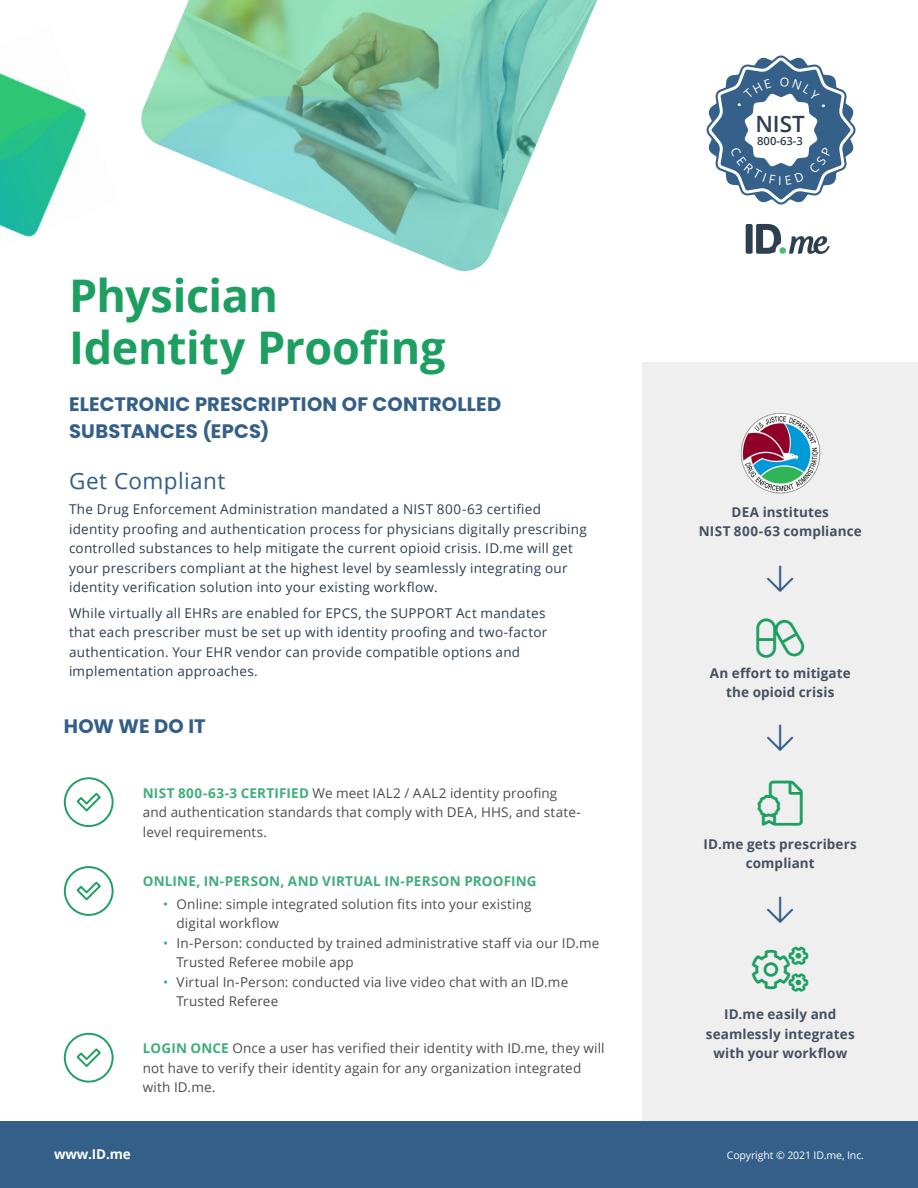
<style>
.page{position:relative;width:918px;height:1188px;background:#fff}
.page>*{position:absolute;margin:0;border:0;box-sizing:border-box;transform-origin:0 0}
.t1{font:700 45px/52.5px "Open Sans";letter-spacing:-.01em;color:#1d9f61}
.t2{font:300 45px "Font Awesome 5 Pro";color:#1d9f61}
.t3{font:300 30px "Font Awesome 5 Pro";color:#335f88}
.t4{font:22.5px "Open Sans";letter-spacing:.02em;color:#335f88}
.t5{font:600 22.5px "Open Sans";color:#2e3e50}
.t6{font:700 19.5px/27px "Poppins";letter-spacing:.01em;color:#335f88}
.t7{font:13.5px/19.5px "Open Sans";letter-spacing:.02em;color:#2e3e50}
.t8{font:13.5px/19.5px "Open Sans";letter-spacing:.01em;color:#4d4d4f}
.t9{font:700 13.5px/19.5px "Open Sans";letter-spacing:.01em;color:#465060;text-align:center}
.t10{font:700 13.5px "Open Sans";letter-spacing:.015em;color:#3fad79}
.t11{font:700 13.5px "Open Sans";letter-spacing:-.01em;color:#fff}
.t12{font:600 11.25px "Open Sans";color:#2e3e50}
.t13{font:10.5px "Open Sans";letter-spacing:-.01em;color:#fff}
.s1{font-weight:700;color:#3fad79}
.s2{color:#3fad79}
</style>
<div class="page">
<div style="left:643px;top:363px;width:275px;height:758px;background:#efefef"></div>
<img style="left:740px;top:413px;width:80px;height:80px">
<div style="left:0;top:1121px;width:918px;height:67px;background:#335f88"></div>
<img style="left:142px;top:0;width:455px;height:271px">
<img style="left:0;top:72px;width:87px;height:165px">
<div style="left:64px;top:777px;width:50px;height:50px;border:2px solid #1d9f61;border-radius:50%"></div>
<div style="left:64px;top:866px;width:50px;height:50px;border:2px solid #1d9f61;border-radius:50%"></div>
<div style="left:64px;top:1033px;width:50px;height:50px;border:2px solid #1d9f61;border-radius:50%"></div>
<svg style="left:76px;top:793px;width:25px;height:19px"></svg>
<svg style="left:76px;top:881px;width:25px;height:20px"></svg>
<svg style="left:76px;top:1048px;width:25px;height:19px"></svg>
<svg style="left:746px;top:224px;width:35px;height:30px"></svg>
<div style="left:779px;top:247px;width:7px;height:7px;background:#4dba76;border-radius:50%"></div>
<svg style="left:789px;top:236px;width:41px;height:18px"></svg>
<svg style="left:707px;top:56px;width:149px;height:149px"></svg>
<h1 class="t1" style="left:69px;top:268px;width:378px">Physician<br>Identity Proofing</h1>
<h3 class="t6" style="left:69px;top:391px;width:434px">ELECTRONIC PRESCRIPTION OF CONTROLLED<br>SUBSTANCES (EPCS)</h3>
<h3 class="t4" style="left:69px;top:465px;width:158px">Get Compliant</h3>
<p class="t7" style="left:69px;top:499px;width:519px">The Drug Enforcement Administration mandated a NIST 800-63 certified identity proofing and authentication process for physicians digitally prescribing controlled substances to help mitigate the current opioid crisis. ID.me will get your prescribers compliant at the highest level by seamlessly integrating our identity verification solution into your existing workflow.</p>
<p class="t7" style="left:69px;top:603px;width:480px">While virtually all EHRs are enabled for EPCS, the SUPPORT Act mandates that each prescriber must be set up with identity proofing and two-factor authentication. Your EHR vendor can provide compatible options and implementation approaches.</p>
<h3 class="t6" style="left:64px;top:712px;width:143px">HOW WE DO IT</h3>
<p class="t8" style="left:143px;top:783px;width:439px"><span class="s1">NIST 800-63-3 CERTIFIED</span> We meet IAL2 / AAL2 identity proofing and authentication standards that comply with DEA, HHS, and state&shy;level requirements.</p>
<p class="t10" style="left:143px;top:872px;width:395px">ONLINE, IN-PERSON, AND VIRTUAL IN-PERSON PROOFING</p>
<p class="t8" style="left:177px;top:894px;width:357px;text-indent:-14px"><span class="s2">•</span> Online: simple integrated solution fits into your existing digital workflow</p>
<p class="t8" style="left:177px;top:933px;width:424px;text-indent:-14px"><span class="s2">•</span> In-Person: conducted by trained administrative staff via our ID.me<br>Trusted Referee mobile app</p>
<p class="t8" style="left:177px;top:972px;width:393px;text-indent:-14px"><span class="s2">•</span> Virtual In-Person: conducted via live video chat with an ID.me<br>Trusted Referee</p>
<p class="t8" style="left:143px;top:1038px;width:463px"><span class="s1">LOGIN ONCE</span> Once a user has verified their identity with ID.me, they will not have to verify their identity again for any organization integrated with ID.me.</p>
<h3 class="t5" style="left:755px;top:109px;width:51px">NIST</h3>
<p class="t12" style="left:757px;top:134px;width:47px">800-63-3</p>
<p class="t9" style="left:699px;top:502px;width:165px">DEA institutes<br>NIST 800-63 compliance</p>
<h2 class="t3" style="left:767px;top:564px;width:28px">□□■</h2>
<p class="t9" style="left:710px;top:663px;width:143px">An effort to mitigate the opioid crisis</p>
<h2 class="t3" style="left:767px;top:723px;width:28px">□□■</h2>
<h1 class="t2" style="left:758px;top:780px;width:47px">●▼▼</h1>
<p class="t9" style="left:704px;top:834px;width:155px">ID.me gets prescribers compliant</p>
<h2 class="t3" style="left:767px;top:894px;width:28px">□□■</h2>
<p class="t9" style="left:706px;top:1004px;width:150px">ID.me easily and seamlessly integrates with your workflow</p>
<p class="t11" style="left:54px;top:1144px;width:78px">www.ID.me</p>
<p class="t13" style="left:727px;top:1148px;width:139px">Copyright © 2021 ID.me, Inc.</p>
</div>
